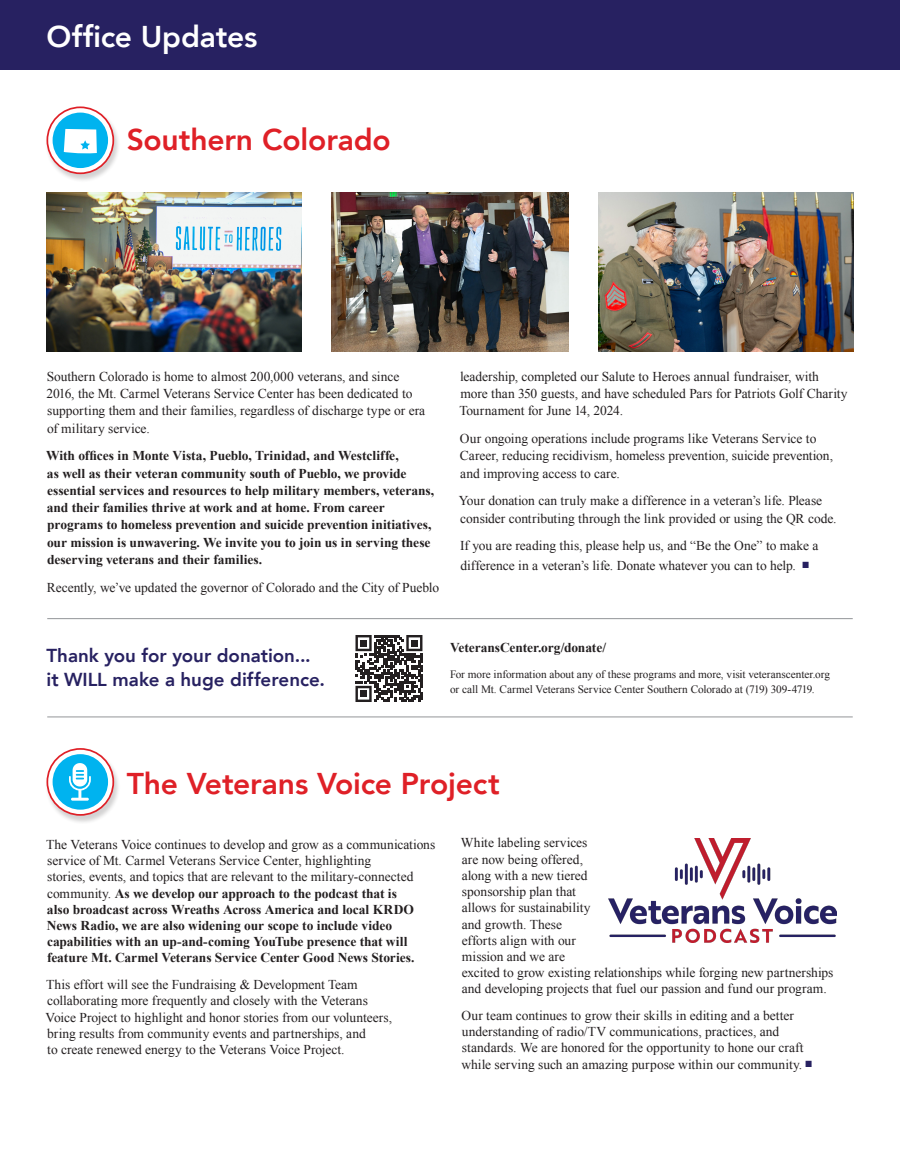
<style>
.page{position:relative;width:900px;height:1163px;background:#fff}
.page>*{position:absolute;margin:0;border:0;box-sizing:border-box;transform-origin:0 0}
.t1{font:800 30px "Avenir";letter-spacing:-.005em;color:#df2027}
.t2{font:800 30px "Avenir";letter-spacing:-.005em;color:#fff}
.t3{font:800 18.75px/23.2px "Avenir";color:#272161}
.t4{font:13.5px/16.2px "Times New Roman";letter-spacing:-.005em;color:#231f20}
.t5{font:700 13.5px/16.2px "Times New Roman";letter-spacing:-.005em;color:#231f20}
.t6{font:11.25px/15px "Times New Roman";letter-spacing:-.005em;color:#231f20}
.s1{color:#272161}
.s2{font-weight:400}
</style>
<div class="page">
<div style="left:0;top:0;width:900px;height:69px;background:#272161"></div>
<div style="left:45px;top:107px;width:76px;height:75px;background:#231f20;opacity:.2"></div>
<svg style="left:47px;top:107px;width:66px;height:66px"></svg>
<div style="left:46px;top:106px;width:68px;height:68px;border:2px solid #df2027;border-radius:50%"></div>
<div style="left:53px;top:113px;width:55px;height:55px;background:#00b3ef;border-radius:50%"></div>
<svg style="left:64px;top:129px;width:33px;height:25px"></svg>
<img style="left:598px;top:192px;width:256px;height:160px">
<img style="left:46px;top:192px;width:256px;height:160px">
<img style="left:331px;top:192px;width:238px;height:160px">
<svg style="left:355px;top:635px;width:67px;height:67px"></svg>
<div style="left:360px;top:639px;width:7px;height:7px;background:#231f20"></div>
<div style="left:411px;top:639px;width:7px;height:7px;background:#231f20"></div>
<div style="left:360px;top:690px;width:7px;height:7px;background:#231f20"></div>
<hr style="left:47px;top:716px;width:806px;height:1px;background:#939598">
<hr style="left:47px;top:618px;width:806px;height:1px;background:#939598">
<div style="left:45px;top:748px;width:76px;height:76px;background:#231f20;opacity:.2"></div>
<svg style="left:47px;top:749px;width:66px;height:66px"></svg>
<div style="left:46px;top:748px;width:68px;height:67px;border:2px solid #df2027;border-radius:50%"></div>
<div style="left:53px;top:754px;width:55px;height:55px;background:#00b3ef;border-radius:50%"></div>
<svg style="left:69px;top:763px;width:22px;height:37px"></svg>
<img style="left:609px;top:838px;width:228px;height:104px">
<p class="t2" style="left:46px;top:13px;width:212px">Office Updates</p>
<p class="t1" style="left:127px;top:116px;width:266px">Southern Colorado</p>
<p class="t4" style="left:46px;top:367px;width:380px;line-height:17.2px">Southern Colorado is home to almost 200,000 veterans, and since 2016, the Mt. Carmel Veterans Service Center has been dedicated to supporting them and their families, regardless of discharge type or era of military service.</p>
<p class="t5" style="left:46px;top:447px;width:390px;line-height:17.2px">With offices in Monte Vista, Pueblo, Trinidad, and Westcliffe,<br>as well as their veteran community south of Pueblo, we provide essential services and resources to help military members, veterans, and their families thrive at work and at home. From career programs to homeless prevention and suicide prevention initiatives, our mission is unwavering. We invite you to join us in serving these deserving veterans and their families.</p>
<p class="t4" style="left:47px;top:579px;width:394px">Recently, we’ve updated the governor of Colorado and the City of Pueblo</p>
<p class="t4" style="left:459px;top:367px;width:390px;line-height:17.2px">leadership, completed our Salute to Heroes annual fundraiser, with more than 350 guests, and have scheduled Pars for Patriots Golf Charity<br>Tournament for June 14, 2024.</p>
<p class="t4" style="left:460px;top:430px;width:375px;line-height:17.2px">Our ongoing operations include programs like Veterans Service to<br>Career, reducing recidivism, homeless prevention, suicide prevention, and improving access to care.</p>
<p class="t4" style="left:459px;top:492px;width:379px;line-height:17.2px">Your donation can truly make a difference in a veteran’s life. Please consider contributing through the link provided or using the QR code.</p>
<p class="t4" style="left:460px;top:536px;width:360px;line-height:19.5px">If you are reading this, please help us, and “Be the One” to make a difference in a veteran’s life. Donate whatever you can to help. <span class="s1">■</span></p>
<p class="t3" style="left:46px;top:644px;width:280px">Thank you for your donation... it WILL make a huge difference.</p>
<p class="t5" style="left:450px;top:639px;width:158px">VeteransCenter.org/donate/</p>
<p class="t6" style="left:450px;top:666px;width:382px">For more information about any of these programs and more, visit veteranscenter.org or call Mt. Carmel Veterans Service Center Southern Colorado at (719) 309-4719.</p>
<p class="t1" style="left:127px;top:760px;width:375px">The Veterans Voice Project</p>
<p class="t5" style="left:46px;top:836px;width:391px"><span class="s2">The Veterans Voice continues to develop and grow as a communications service of Mt. Carmel Veterans Service Center, highlighting<br>stories, events, and topics that are relevant to the military-connected community.</span> As we develop our approach to the podcast that is<br>also broadcast across Wreaths Across America and local KRDO News Radio, we are also widening our scope to include video capabilities with an up-and-coming YouTube presence that will feature Mt. Carmel Veterans Service Center Good News Stories.</p>
<p class="t4" style="left:46px;top:976px;width:348px">This effort will see the Fundraising &amp; Development Team collaborating more frequently and closely with the Veterans Voice Project to highlight and honor stories from our volunteers, bring results from community events and partnerships, and<br>to create renewed energy to the Veterans Voice Project.</p>
<p class="t4" style="left:461px;top:834px;width:374px">White labeling services<br>are now being offered,<br>along with a new tiered<br>sponsorship plan that<br>allows for sustainability<br>and growth. These<br>efforts align with our<br>mission and we are<br>excited to grow existing relationships while forging new partnerships and developing projects that fuel our passion and fund our program.</p>
<p class="t4" style="left:461px;top:1007px;width:352px">Our team continues to grow their skills in editing and a better understanding of radio/TV communications, practices, and standards. We are honored for the opportunity to hone our craft while serving such an amazing purpose within our community. <span class="s1">■</span></p>
</div>
